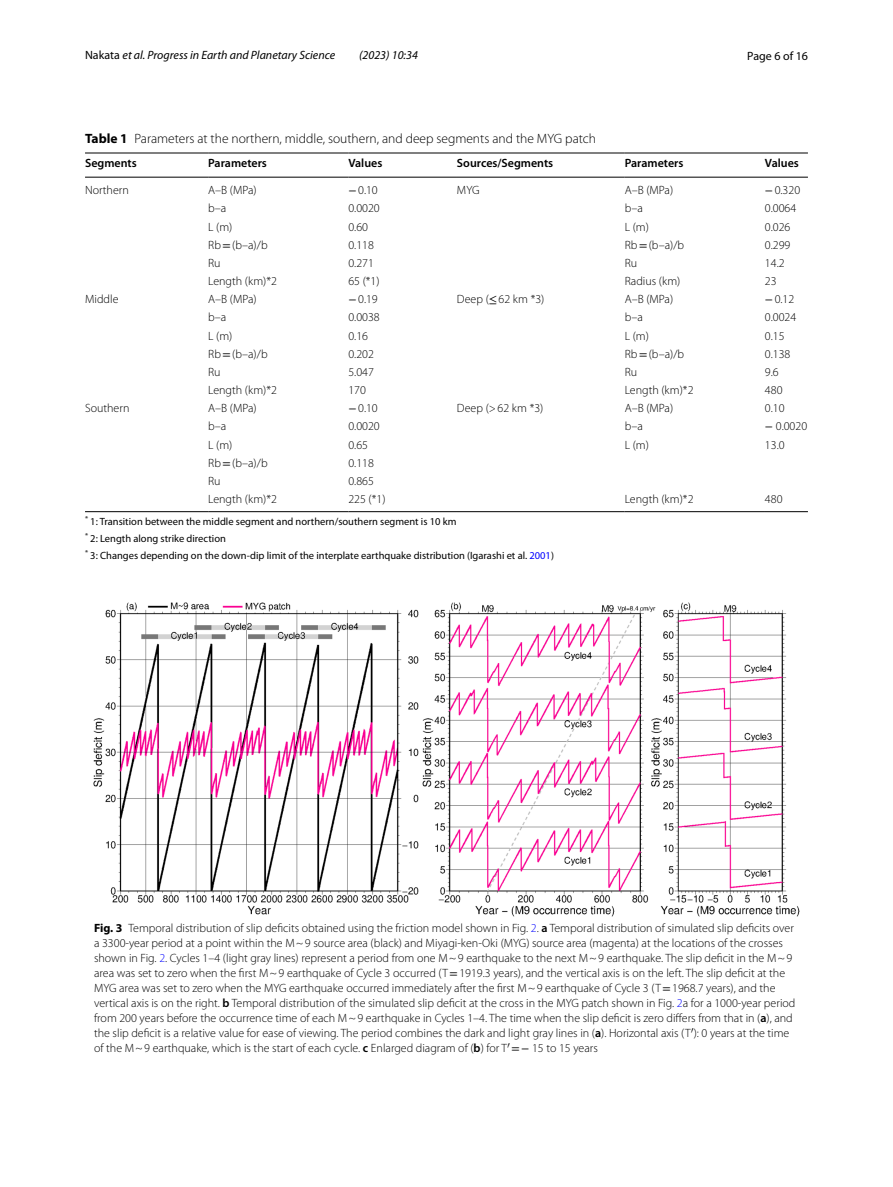
<style>
.page{position:relative;width:893px;height:1187px;background:#fff}
.page>*{position:absolute;margin:0;border:0;box-sizing:border-box;transform-origin:0 0}
.t1{font:300 13.5px "Myriad Pro";color:#000}
.t2{font:300 12px/15px "Myriad Pro";color:#000}
.t3{font:italic 12px "Myriad Pro";color:#000}
.t4{font:600 12px "Myriad Pro";color:#000}
.t5{font:12px "Myriad Pro";color:#000}
.t6{font:10.5px/17px "Myriad Pro";color:#000}
.s1{font-style:normal}
.s2{font-weight:700}
.s3{font-family:"STIX";font-weight:400}
.s4{color:#00f}
.s5{font-weight:600}
</style>
<div class="page">
<hr style="left:85px;top:153px;width:123px;height:1px;background:#000">
<hr style="left:85px;top:177px;width:123px;height:1px;background:#000">
<hr style="left:208px;top:153px;width:140px;height:1px;background:#000">
<hr style="left:208px;top:177px;width:140px;height:1px;background:#000">
<hr style="left:348px;top:153px;width:109px;height:1px;background:#000">
<hr style="left:348px;top:177px;width:109px;height:1px;background:#000">
<hr style="left:457px;top:153px;width:168px;height:1px;background:#000">
<hr style="left:457px;top:177px;width:168px;height:1px;background:#000">
<hr style="left:625px;top:153px;width:140px;height:1px;background:#000">
<hr style="left:625px;top:177px;width:140px;height:1px;background:#000">
<hr style="left:765px;top:153px;width:43px;height:1px;background:#000">
<hr style="left:765px;top:177px;width:43px;height:1px;background:#000">
<hr style="left:85px;top:511px;width:123px;height:1px;background:#000">
<hr style="left:457px;top:511px;width:168px;height:1px;background:#000">
<hr style="left:208px;top:511px;width:140px;height:1px;background:#000">
<hr style="left:348px;top:511px;width:109px;height:1px;background:#000">
<hr style="left:625px;top:511px;width:140px;height:1px;background:#000">
<hr style="left:765px;top:511px;width:43px;height:1px;background:#000">
<img style="left:94px;top:602px;width:705px;height:314px">
<p class="t3" style="left:85px;top:48px;width:252px"><span class="s1">Nakata</span> et al. Progress in Earth and Planetary Science</p>
<p class="t3" style="left:359px;top:48px;width:60px">(2023) 10:34</p>
<p class="t5" style="left:747px;top:48px;width:62px">Page 6 of 16</p>
<p class="t1" style="left:85px;top:131px;width:513px"><span class="s2">Table 1</span> Parameters at the northern, middle, southern, and deep segments and the MYG patch</p>
<p class="t4" style="left:85px;top:156px;width:53px">Segments</p>
<p class="t4" style="left:208px;top:156px;width:60px">Parameters</p>
<p class="t4" style="left:348px;top:156px;width:35px">Values</p>
<p class="t4" style="left:457px;top:156px;width:98px">Sources/Segments</p>
<p class="t4" style="left:625px;top:156px;width:60px">Parameters</p>
<p class="t4" style="left:765px;top:156px;width:35px">Values</p>
<p class="t2" style="left:85px;top:183px;width:45px">Northern</p>
<p class="t2" style="left:208px;top:183px;width:50px">A–B (MPa)</p>
<p class="t2" style="left:348px;top:183px;width:31px"><span class="s3">−</span>0.10</p>
<p class="t2" style="left:457px;top:183px;width:24px">MYG</p>
<p class="t2" style="left:625px;top:183px;width:50px">A–B (MPa)</p>
<p class="t2" style="left:765px;top:183px;width:37px"><span class="s3">−</span>0.320</p>
<p class="t2" style="left:208px;top:201px;width:20px">b–a</p>
<p class="t2" style="left:348px;top:201px;width:33px">0.0020</p>
<p class="t2" style="left:625px;top:201px;width:20px">b–a</p>
<p class="t2" style="left:765px;top:201px;width:33px">0.0064</p>
<p class="t2" style="left:208px;top:219px;width:26px">L (m)</p>
<p class="t2" style="left:348px;top:219px;width:21px">0.60</p>
<p class="t2" style="left:625px;top:219px;width:26px">L (m)</p>
<p class="t2" style="left:765px;top:219px;width:27px">0.026</p>
<p class="t2" style="left:208px;top:237px;width:61px">Rb<span class="s3">=</span>(b–a)/b</p>
<p class="t2" style="left:348px;top:237px;width:27px">0.118</p>
<p class="t2" style="left:625px;top:237px;width:61px">Rb<span class="s3">=</span>(b–a)/b</p>
<p class="t2" style="left:765px;top:237px;width:27px">0.299</p>
<p class="t2" style="left:208px;top:256px;width:14px">Ru</p>
<p class="t2" style="left:348px;top:256px;width:27px">0.271</p>
<p class="t2" style="left:625px;top:256px;width:14px">Ru</p>
<p class="t2" style="left:765px;top:256px;width:21px">14.2</p>
<p class="t2" style="left:208px;top:274px;width:70px">Length (km)*2</p>
<p class="t2" style="left:348px;top:274px;width:33px">65 (*1)</p>
<p class="t2" style="left:625px;top:274px;width:57px">Radius (km)</p>
<p class="t2" style="left:765px;top:274px;width:13px">23</p>
<p class="t2" style="left:85px;top:292px;width:35px">Middle</p>
<p class="t2" style="left:208px;top:292px;width:50px">A–B (MPa)</p>
<p class="t2" style="left:348px;top:292px;width:31px"><span class="s3">−</span>0.19</p>
<p class="t2" style="left:457px;top:292px;width:89px">Deep (<span class="s3">≤</span>62 km *3)</p>
<p class="t2" style="left:625px;top:292px;width:50px">A–B (MPa)</p>
<p class="t2" style="left:765px;top:292px;width:31px"><span class="s3">−</span>0.12</p>
<p class="t2" style="left:208px;top:310px;width:20px">b–a</p>
<p class="t2" style="left:348px;top:310px;width:33px">0.0038</p>
<p class="t2" style="left:625px;top:310px;width:20px">b–a</p>
<p class="t2" style="left:765px;top:310px;width:33px">0.0024</p>
<p class="t2" style="left:208px;top:328px;width:26px">L (m)</p>
<p class="t2" style="left:348px;top:328px;width:21px">0.16</p>
<p class="t2" style="left:625px;top:328px;width:26px">L (m)</p>
<p class="t2" style="left:765px;top:328px;width:21px">0.15</p>
<p class="t2" style="left:208px;top:346px;width:61px">Rb<span class="s3">=</span>(b–a)/b</p>
<p class="t2" style="left:348px;top:346px;width:27px">0.202</p>
<p class="t2" style="left:625px;top:346px;width:61px">Rb<span class="s3">=</span>(b–a)/b</p>
<p class="t2" style="left:765px;top:346px;width:27px">0.138</p>
<p class="t2" style="left:208px;top:364px;width:14px">Ru</p>
<p class="t2" style="left:348px;top:364px;width:27px">5.047</p>
<p class="t2" style="left:625px;top:364px;width:14px">Ru</p>
<p class="t2" style="left:765px;top:364px;width:15px">9.6</p>
<p class="t2" style="left:208px;top:383px;width:70px">Length (km)*2</p>
<p class="t2" style="left:348px;top:383px;width:19px">170</p>
<p class="t2" style="left:625px;top:383px;width:70px">Length (km)*2</p>
<p class="t2" style="left:765px;top:383px;width:19px">480</p>
<p class="t2" style="left:85px;top:401px;width:46px">Southern</p>
<p class="t2" style="left:208px;top:401px;width:50px">A–B (MPa)</p>
<p class="t2" style="left:348px;top:401px;width:31px"><span class="s3">−</span>0.10</p>
<p class="t2" style="left:457px;top:401px;width:88px">Deep (&gt;62 km *3)</p>
<p class="t2" style="left:625px;top:401px;width:50px">A–B (MPa)</p>
<p class="t2" style="left:765px;top:401px;width:21px">0.10</p>
<p class="t2" style="left:208px;top:419px;width:20px">b–a</p>
<p class="t2" style="left:348px;top:419px;width:33px">0.0020</p>
<p class="t2" style="left:625px;top:419px;width:20px">b–a</p>
<p class="t2" style="left:765px;top:419px;width:44px"><span class="s3">−</span> 0.0020</p>
<p class="t2" style="left:208px;top:437px;width:26px">L (m)</p>
<p class="t2" style="left:348px;top:437px;width:21px">0.65</p>
<p class="t2" style="left:625px;top:437px;width:26px">L (m)</p>
<p class="t2" style="left:765px;top:437px;width:21px">13.0</p>
<p class="t2" style="left:208px;top:455px;width:61px">Rb<span class="s3">=</span>(b–a)/b</p>
<p class="t2" style="left:348px;top:455px;width:27px">0.118</p>
<p class="t2" style="left:208px;top:473px;width:14px">Ru</p>
<p class="t2" style="left:348px;top:473px;width:27px">0.865</p>
<p class="t2" style="left:208px;top:492px;width:70px">Length (km)*2</p>
<p class="t2" style="left:348px;top:492px;width:39px">225 (*1)</p>
<p class="t2" style="left:625px;top:492px;width:70px">Length (km)*2</p>
<p class="t2" style="left:765px;top:492px;width:19px">480</p>
<p class="t6" style="left:85px;top:513px;width:470px"><sup>*</sup> 1: Transition between the middle segment and northern/southern segment is 10 km<br><sup>*</sup> 2: Length along strike direction<br><sup>*</sup> 3: Changes depending on the down-dip limit of the interplate earthquake distribution (Igarashi et al. <span class="s4">2001</span>)</p>
<p class="t2" style="left:94px;top:920px;width:703px"><span class="s2">Fig. 3</span> Temporal distribution of slip deficits obtained using the friction model shown in Fig. <span class="s4">2</span>. <span class="s5">a</span> Temporal distribution of simulated slip deficits over a 3300-year period at a point within the M~9 source area (black) and Miyagi-ken-Oki (MYG) source area (magenta) at the locations of the crosses shown in Fig. <span class="s4">2</span>. Cycles 1–4 (light gray lines) represent a period from one M~9 earthquake to the next M~9 earthquake. The slip deficit in the M~9 area was set to zero when the first M~9 earthquake of Cycle 3 occurred (T<span class="s3">=</span>1919.3 years), and the vertical axis is on the left. The slip deficit at the MYG area was set to zero when the MYG earthquake occurred immediately after the first M~9 earthquake of Cycle 3 (T<span class="s3">=</span>1968.7 years), and the vertical axis is on the right. <span class="s5">b</span> Temporal distribution of the simulated slip deficit at the cross in the MYG patch shown in Fig. <span class="s4">2</span>a for a 1000-year period from 200 years before the occurrence time of each M~9 earthquake in Cycles 1–4. The time when the slip deficit is zero differs from that in (<span class="s5">a</span>), and the slip deficit is a relative value for ease of viewing. The period combines the dark and light gray lines in (<span class="s5">a</span>). Horizontal axis (T ): 0 years at the time of the M~9 earthquake, which is the start of each cycle. <span class="s5">c</span> Enlarged diagram of (<span class="s5">b</span>) for T <span class="s3">=−</span> 15 to 15 years</p>
</div>
